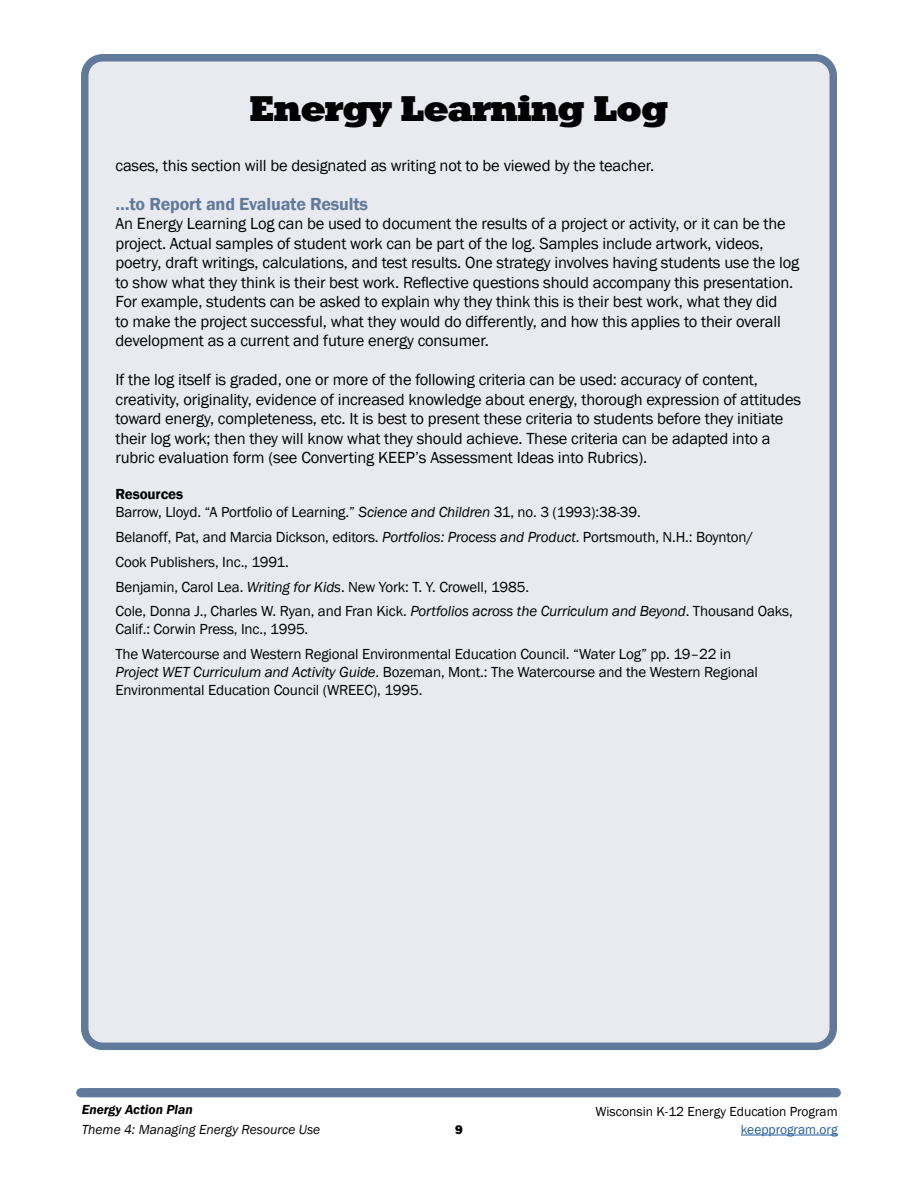
<style>
.page{position:relative;width:918px;height:1188px;background:#fff}
.page>*{position:absolute;margin:0;border:0;box-sizing:border-box;transform-origin:0 0}
.t1{font:34.5px "Roland";color:#000}
.t2{font:600 18px "Franklin Gothic";letter-spacing:-.01em;color:#617a9c}
.t3{font:16.5px/19.5px "Franklin Gothic";letter-spacing:-.01em;color:#000}
.t4{font:15px/24.8px "Franklin Gothic";letter-spacing:-.01em;color:#000}
.t5{font:13.5px "Franklin Gothic";color:#000}
.t6{font:italic 13.5px "Franklin Gothic";color:#000}
.t7{font:italic 600 13.5px "Franklin Gothic";color:#000}
.t8{font:13.5px "Franklin Gothic";color:#215e9e}
.t9{font:12px "Roland";color:#000}
.s1{font-weight:600}
.s2{font-style:italic}
</style>
<div class="page">
<div style="left:76px;top:1088px;width:765px;height:9px;background:#617a9c;border-radius:5px"></div>
<hr style="left:741px;top:1135px;width:97px;height:1px;background:#215e9e">
<div style="left:85px;top:58px;width:748px;height:988px;background:#e9eaef;border-radius:18px"></div>
<div style="left:81px;top:54px;width:756px;height:996px;border:8px solid #617a9c;border-radius:18px"></div>
<h1 class="t1" style="left:250px;top:88px;width:419px">Energy Learning Log</h1>
<p class="t3" style="left:116px;top:156px;width:540px">cases, this section will be designated as writing not to be viewed by the teacher.</p>
<p class="t2" style="left:116px;top:193px;width:254px">…to Report and Evaluate Results</p>
<p class="t3" style="left:116px;top:214px;width:685px">An Energy Learning Log can be used to document the results of a project or activity, or it can be the project. Actual samples of student work can be part of the log. Samples include artwork, videos, poetry, draft writings, calculations, and test results. One strategy involves having students use the log to show what they think is their best work. Reflective questions should accompany this presentation.<br>For example, students can be asked to explain why they think this is their best work, what they did<br>to make the project successful, what they would do differently, and how this applies to their overall development as a current and future energy consumer.</p>
<p class="t3" style="left:116px;top:370px;width:687px">If the log itself is graded, one or more of the following criteria can be used: accuracy of content, creativity, originality, evidence of increased knowledge about energy, thorough expression of attitudes toward energy, completeness, etc. It is best to present these criteria to students before they initiate their log work; then they will know what they should achieve. These criteria can be adapted into a rubric evaluation form (see Converting KEEP’s Assessment Ideas into Rubrics).</p>
<p class="t4" style="left:116px;top:486px;width:527px;line-height:18px"><span class="s1">Resources<br></span>Barrow, Lloyd. “A Portfolio of Learning.” <span class="s2">Science and Children</span> 31, no. 3 (1993):38-39.</p>
<p class="t4" style="left:116px;top:525px;width:679px">Belanoff, Pat, and Marcia Dickson, editors. <span class="s2">Portfolios: Process and Product</span>. Portsmouth, N.H.: Boynton/<br>Cook Publishers, Inc., 1991.<br>Benjamin, Carol Lea. <span class="s2">Writing for Kids</span>. New York: T. Y. Crowell, 1985.<br>Cole, Donna J., Charles W. Ryan, and Fran Kick. <span class="s2">Portfolios across the Curriculum and Beyond</span>. Thousand Oaks,</p>
<p class="t4" style="left:116px;top:617px;width:617px">Calif.: Corwin Press, Inc., 1995.<br>The Watercourse and Western Regional Environmental Education Council. “Water Log” pp. 19–22 in</p>
<p class="t4" style="left:116px;top:663px;width:644px;line-height:18px"><span class="s2">Project WET Curriculum and Activity Guide</span>. Bozeman, Mont.: The Watercourse and the Western Regional<br>Environmental Education Council (WREEC), 1995.</p>
<p class="t7" style="left:82px;top:1101px;width:113px">Energy Action Plan</p>
<p class="t5" style="left:596px;top:1103px;width:244px">Wisconsin K-12 Energy Education Program</p>
<p class="t6" style="left:82px;top:1121px;width:240px">Theme 4: Managing Energy Resource Use</p>
<p class="t8" style="left:741px;top:1121px;width:98px">keepprogram.org</p>
<p class="t9" style="left:455px;top:1123px;width:9px">9</p>
</div>
